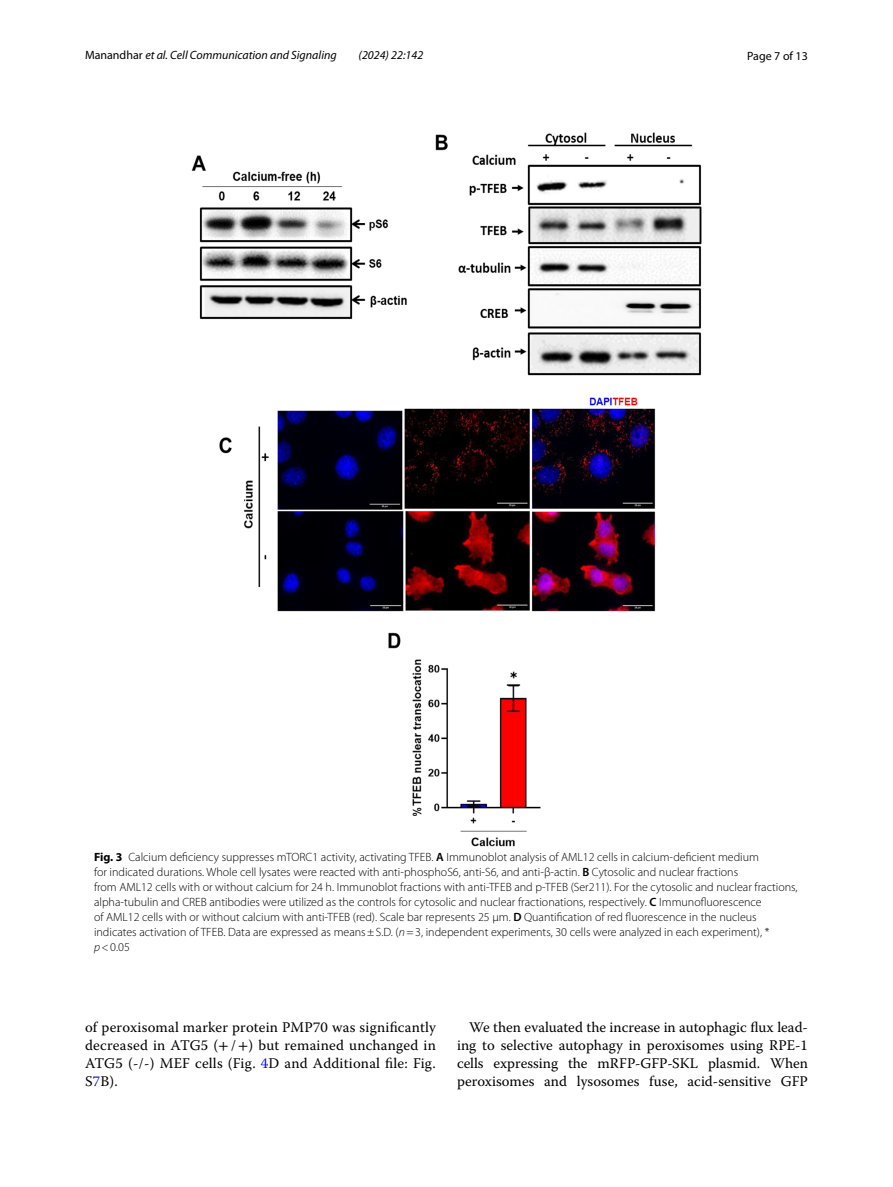
<style>
.page{position:relative;width:893px;height:1187px;background:#fff}
.page>*{position:absolute;margin:0;border:0;box-sizing:border-box;transform-origin:0 0}
.t1{font:14.7px/18px "Warnock Pro";letter-spacing:.005em;color:#000;text-align:justify}
.t2{font:300 12px/15px "Myriad Pro";color:#000}
.t3{font:italic 12px "Myriad Pro";color:#000}
.t4{font:12px "Myriad Pro";color:#000}
.s1{font-style:normal}
.s2{font-weight:700}
.s3{font-weight:600}
.s4{font-style:italic}
.s5{font-family:"STIX"}
.s6{color:#00f}
</style>
<div class="page">
<img style="left:191px;top:133px;width:511px;height:713px">
<p class="t3" style="left:85px;top:48px;width:253px"><span class="s1">Manandhar</span> et al. Cell Communication and Signaling</p>
<p class="t3" style="left:359px;top:48px;width:66px">(2024) 22:142</p>
<p class="t4" style="left:747px;top:48px;width:62px">Page 7 of 13</p>
<p class="t2" style="left:94px;top:850px;width:705px"><span class="s2">Fig. 3</span> Calcium deficiency suppresses mTORC1 activity, activating TFEB. <span class="s3">A</span> Immunoblot analysis of AML12 cells in calcium-deficient medium<br>for indicated durations. Whole cell lysates were reacted with anti-phosphoS6, anti-S6, and anti-β-actin. <span class="s3">B</span> Cytosolic and nuclear fractions<br>from AML12 cells with or without calcium for 24 h. Immunoblot fractions with anti-TFEB and p-TFEB (Ser211). For the cytosolic and nuclear fractions, alpha-tubulin and CREB antibodies were utilized as the controls for cytosolic and nuclear fractionations, respectively. <span class="s3">C</span> Immunofluorescence<br>of AML12 cells with or without calcium with anti-TFEB (red). Scale bar represents 25 µm. <span class="s3">D</span> Quantification of red fluorescence in the nucleus indicates activation of TFEB. Data are expressed as means±S.D. (<span class="s4">n</span>=3, independent experiments, 30 cells were analyzed in each experiment), * <span class="s4">p</span>&lt;0.05</p>
<p class="t1" style="left:85px;top:1018px;width:352px">of peroxisomal marker protein PMP70 was significantly decreased in ATG5 (<span class="s5">+</span>/<span class="s5">+</span>) but remained unchanged in ATG5 (-/-) MEF cells (Fig. <span class="s6">4</span>D and Additional file: Fig.<br>S<span class="s6">7</span>B).</p>
<p class="t1" style="left:457px;top:1018px;width:352px;text-indent:12px">We then evaluated the increase in autophagic flux lead&shy;ing to selective autophagy in peroxisomes using RPE-1 cells expressing the mRFP-GFP-SKL plasmid. When peroxisomes and lysosomes fuse, acid-sensitive GFP</p>
</div>
